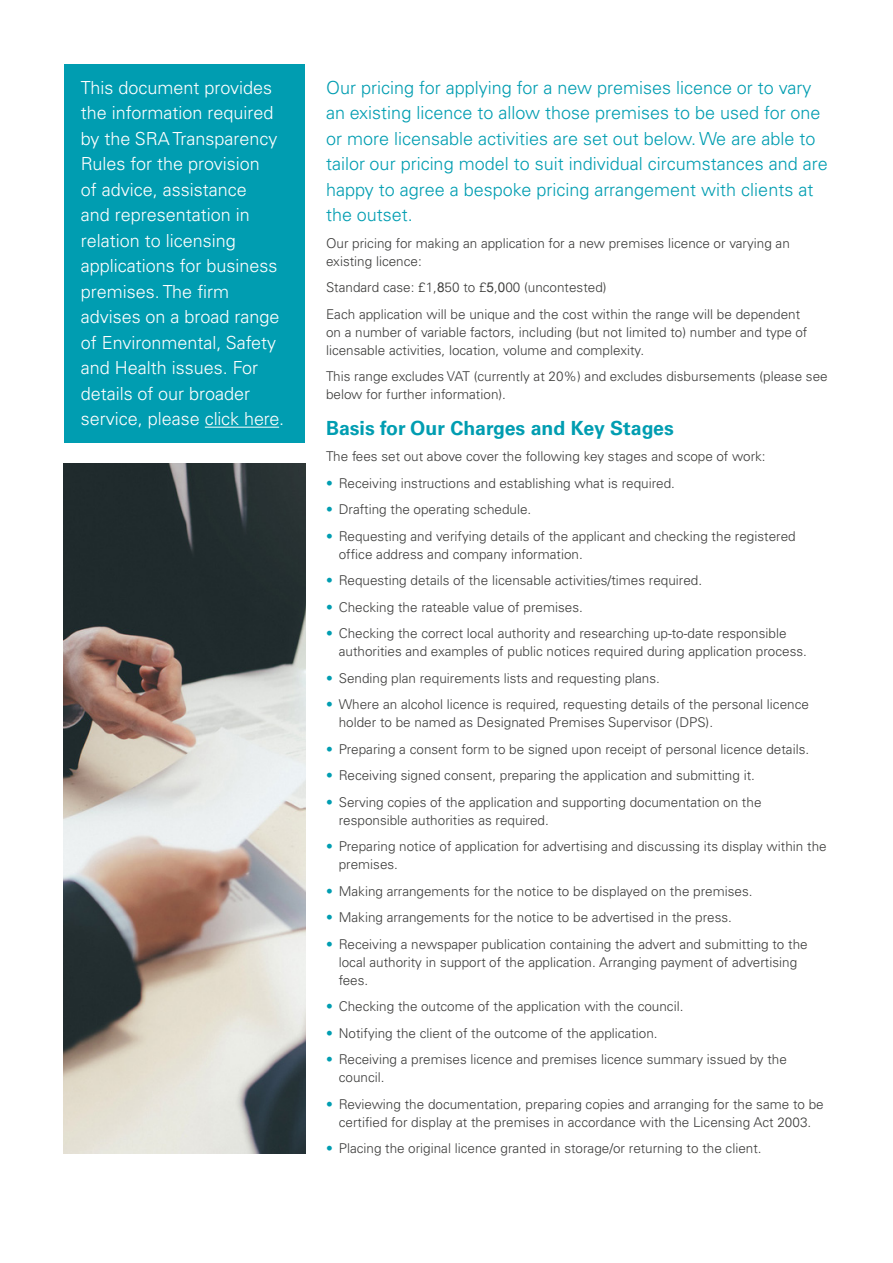
<style>
.page{position:relative;width:893px;height:1263px;background:#fff}
.page>*{position:absolute;margin:0;border:0;box-sizing:border-box;transform-origin:0 0}
.t1{font:700 19.5px "Univers LTCYR 65";color:#009db1}
.t2{font:300 18px/25.5px "Univers LTCYR 45";color:#fff}
.t3{font:300 18px/25.5px "Univers LTCYR 45";color:#009db1}
.t4{font:300 13.5px/18px "Univers LTCYR 45";color:#3c3c3b}
.s1{font-family:"Arial";font-weight:400}
.s2{color:#009db1}
</style>
<div class="page">
<div style="left:64px;top:64px;width:241px;height:378px;background:#009db1"></div>
<hr style="left:205px;top:427px;width:74px;height:1px;background:#fff">
<img style="left:63px;top:463px;width:242px;height:691px">
<p class="t2" style="left:81px;top:74px;width:205px">This document provides the information required by the SRA Transparency<br>Rules for the provision<br>of advice, assistance<br>and representation in relation to licensing applications for business premises. The firm advises on a broad range of Environmental, Safety and Health issues. For details of our broader service, please click here.</p>
<p class="t3" style="left:326px;top:74px;width:503px">Our pricing for applying for a new premises licence or to vary an existing licence to allow those premises to be used for one or more licensable activities are set out below. We are able to tailor our pricing model to suit individual circumstances and are happy to agree a bespoke pricing arrangement with clients at the outset.</p>
<p class="t4" style="left:326px;top:234px;width:465px">Our pricing for making an application for a new premises licence or varying an existing licence:</p>
<p class="t4" style="left:326px;top:274px;width:476px;line-height:26.5px">Standard case: £1,<span class="s1">8</span>50 to £<span class="s1">5</span>,<span class="s1">0</span>00 (uncontested)<br>Each application will be unique and the cost within the range will be dependent</p>
<p class="t4" style="left:326px;top:323px;width:483px">on a number of variable factors, including (but not limited to) number and type of licensable activities, location, volume and complexity.</p>
<p class="t4" style="left:326px;top:367px;width:503px">This range excludes VAT (currently at 20%) and excludes disbursements (please see below for further information).</p>
<h1 class="t1" style="left:326px;top:414px;width:349px">Basis for Our Charges and Key Stages</h1>
<p class="t4" style="left:326px;top:447px;width:441px">The fees set out above cover the following key stages and scope of work:</p>
<p class="t4" style="left:326px;top:474px;width:350px"><span class="s2">•</span> Receiving instructions and establishing what is required.</p>
<p class="t4" style="left:326px;top:500px;width:207px"><span class="s2">•</span> Drafting the operating schedule.</p>
<p class="t4" style="left:339px;top:527px;width:458px;text-indent:-13px"><span class="s2">•</span> Requesting and verifying details of the applicant and checking the registered office address and company information.</p>
<p class="t4" style="left:326px;top:571px;width:378px"><span class="s2">•</span> Requesting details of the licensable activities/times required.</p>
<p class="t4" style="left:326px;top:598px;width:258px"><span class="s2">•</span> Checking the rateable value of premises.</p>
<p class="t4" style="left:339px;top:624px;width:470px;text-indent:-13px"><span class="s2">•</span> Checking the correct local authority and researching up-to-date responsible authorities and examples of public notices required during application process.</p>
<p class="t4" style="left:326px;top:669px;width:335px"><span class="s2">•</span> Sending plan requirements lists and requesting plans.</p>
<p class="t4" style="left:339px;top:695px;width:472px;text-indent:-13px"><span class="s2">•</span> Where an alcohol licence is required, requesting details of the personal licence holder to be named as Designated Premises Supervisor (DPS).</p>
<p class="t4" style="left:326px;top:740px;width:485px"><span class="s2">•</span> Preparing a consent form to be signed upon receipt of personal licence details.</p>
<p class="t4" style="left:326px;top:766px;width:430px"><span class="s2">•</span> Receiving signed consent, preparing the application and submitting it.</p>
<p class="t4" style="left:339px;top:793px;width:424px;text-indent:-13px"><span class="s2">•</span> Serving copies of the application and supporting documentation on the responsible authorities as required.</p>
<p class="t4" style="left:339px;top:837px;width:489px;text-indent:-13px"><span class="s2">•</span> Preparing notice of application for advertising and discussing its display within the premises.</p>
<p class="t4" style="left:326px;top:882px;width:428px"><span class="s2">•</span> Making arrangements for the notice to be displayed on the premises.</p>
<p class="t4" style="left:326px;top:908px;width:407px"><span class="s2">•</span> Making arrangements for the notice to be advertised in the press.</p>
<p class="t4" style="left:339px;top:935px;width:470px;text-indent:-13px"><span class="s2">•</span> Receiving a newspaper publication containing the advert and submitting to the local authority in support of the application. Arranging payment of advertising fees.</p>
<p class="t4" style="left:326px;top:997px;width:359px"><span class="s2">•</span> Checking the outcome of the application with the council.</p>
<p class="t4" style="left:326px;top:1024px;width:333px"><span class="s2">•</span> Notifying the client of the outcome of the application.</p>
<p class="t4" style="left:339px;top:1050px;width:450px;text-indent:-13px"><span class="s2">•</span> Receiving a premises licence and premises licence summary issued by the council.</p>
<p class="t4" style="left:326px;top:1095px;width:499px;text-align:center"><span class="s2">•</span> Reviewing the documentation, preparing copies and arranging for the same to be certified for display at the premises in accordance with the Licensing Act 2003.</p>
<p class="t4" style="left:326px;top:1139px;width:437px"><span class="s2">•</span> Placing the original licence granted in storage/or returning to the client.</p>
</div>
